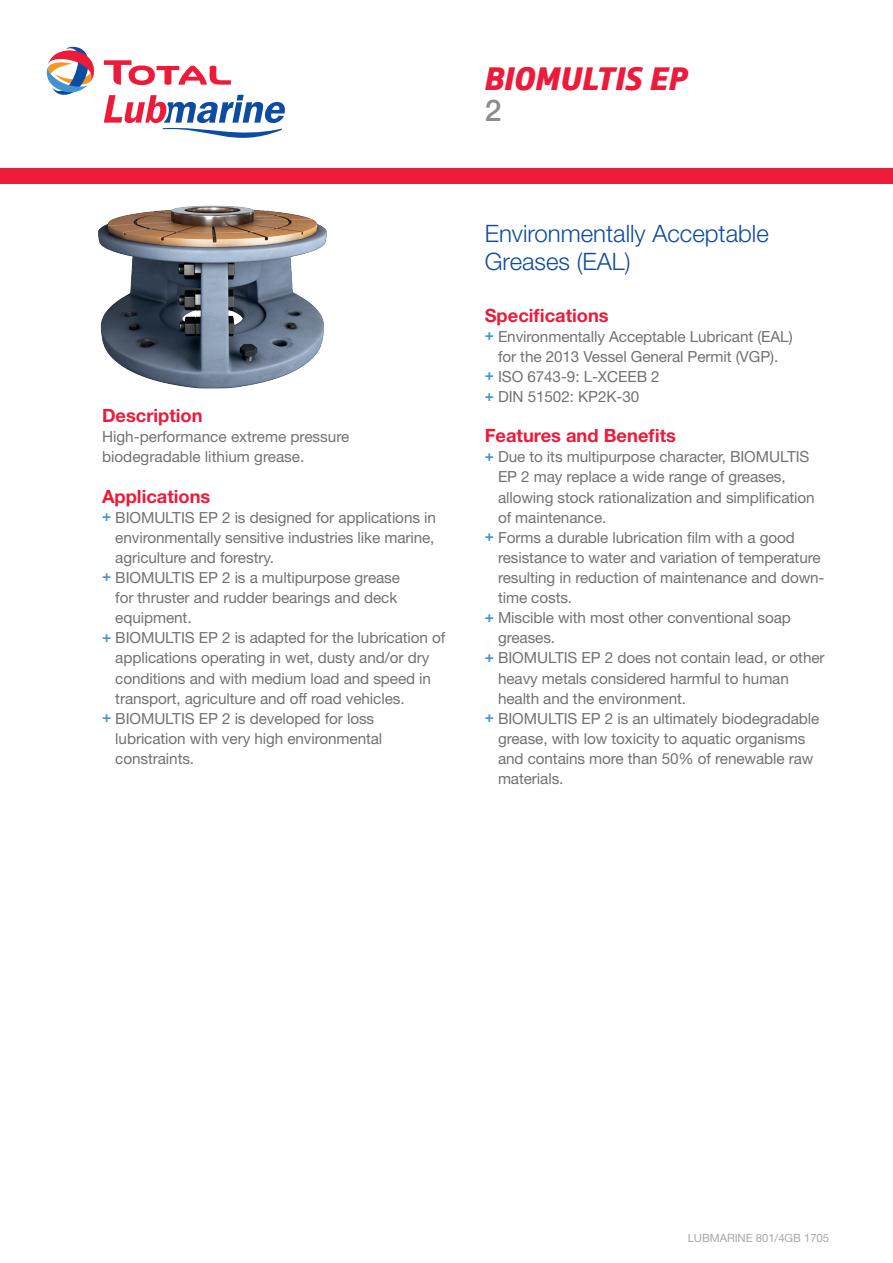
<style>
.page{position:relative;width:893px;height:1263px;background:#fff}
.page>*{position:absolute;margin:0;border:0;box-sizing:border-box;transform-origin:0 0}
.t1{font:italic 800 31.5px "Soleto";color:#ed1a3a}
.t2{font:500 30px "Helvetica Neue LT Std";color:#8a8c8f}
.t3{font:300 24px/28.5px "Helvetica Neue LT Std";color:#0d4da1}
.t4{font:700 18.3px "Helvetica Neue LT Std";color:#ed1a3a}
.t5{font:15.3px/20.1px "Helvetica Neue";letter-spacing:-.005em;color:#717275}
.t6{font:11.4px "Helvetica Neue";letter-spacing:-.005em;color:#a8a9ad}
.s1{font-family:"Helvetica Neue LT Std";font-weight:700;color:#4194d0}
</style>
<div class="page">
<svg style="left:104px;top:60px;width:127px;height:25px"></svg>
<svg style="left:46px;top:46px;width:48px;height:49px"></svg>
<svg style="left:104px;top:95px;width:181px;height:43px"></svg>
<div style="left:0;top:168px;width:893px;height:15px;background:#ed1a3a"></div>
<img style="left:98px;top:205px;width:229px;height:184px">
<h1 class="t1" style="left:485px;top:58px;width:205px">BIOMULTIS EP</h1>
<h2 class="t2" style="left:485px;top:93px;width:18px">2</h2>
<p class="t4" style="left:102px;top:404px;width:102px">Description</p>
<p class="t5" style="left:102px;top:426px;width:249px">High-performance extreme pressure biodegradable lithium grease.</p>
<p class="t4" style="left:102px;top:485px;width:110px">Applications</p>
<p class="t5" style="left:102px;top:507px;width:335px"><span class="s1">+</span> BIOMULTIS EP 2 is designed for applications in</p>
<p class="t5" style="left:115px;top:527px;width:321px">environmentally sensitive industries like marine,</p>
<p class="t5" style="left:115px;top:547px;width:160px">agriculture and forestry.</p>
<p class="t5" style="left:102px;top:567px;width:299px"><span class="s1">+</span> BIOMULTIS EP 2 is a multipurpose grease</p>
<p class="t5" style="left:115px;top:587px;width:283px">for thruster and rudder bearings and deck</p>
<p class="t5" style="left:115px;top:607px;width:78px">equipment.</p>
<p class="t5" style="left:102px;top:627px;width:345px"><span class="s1">+</span> BIOMULTIS EP 2 is adapted for the lubrication of</p>
<p class="t5" style="left:115px;top:648px;width:316px">applications operating in wet, dusty and/or dry</p>
<p class="t5" style="left:115px;top:668px;width:317px">conditions and with medium load and speed in</p>
<p class="t5" style="left:115px;top:688px;width:291px">transport, agriculture and off road vehicles.</p>
<p class="t5" style="left:102px;top:708px;width:274px"><span class="s1">+</span> BIOMULTIS EP 2 is developed for loss</p>
<p class="t5" style="left:115px;top:728px;width:269px">lubrication with very high environmental</p>
<p class="t5" style="left:115px;top:748px;width:80px">constraints.</p>
<h3 class="t3" style="left:485px;top:218px;width:286px">Environmentally Acceptable<br>Greases (EAL)</h3>
<p class="t4" style="left:485px;top:304px;width:126px">Specifications</p>
<p class="t5" style="left:485px;top:326px;width:309px"><span class="s1">+</span> Environmentally Acceptable Lubricant (EAL)</p>
<p class="t5" style="left:498px;top:346px;width:282px">for the 2013 Vessel General Permit (VGP).</p>
<p class="t5" style="left:485px;top:366px;width:176px"><span class="s1">+</span> ISO 6743-9: L-XCEEB 2</p>
<p class="t5" style="left:485px;top:386px;width:156px"><span class="s1">+</span> DIN 51502: KP2K-30</p>
<p class="t4" style="left:485px;top:424px;width:193px">Features and Benefits</p>
<p class="t5" style="left:485px;top:447px;width:326px"><span class="s1">+</span> Due to its multipurpose character, BIOMULTIS</p>
<p class="t5" style="left:498px;top:467px;width:289px">EP 2 may replace a wide range of greases,</p>
<p class="t5" style="left:498px;top:487px;width:318px">allowing stock rationalization and simplification</p>
<p class="t5" style="left:498px;top:507px;width:110px">of maintenance.</p>
<p class="t5" style="left:485px;top:527px;width:312px"><span class="s1">+</span> Forms a durable lubrication film with a good</p>
<p class="t5" style="left:498px;top:547px;width:324px">resistance to water and variation of temperature</p>
<p class="t5" style="left:498px;top:567px;width:328px">resulting in reduction of maintenance and down-</p>
<p class="t5" style="left:498px;top:587px;width:76px">time costs.</p>
<p class="t5" style="left:485px;top:607px;width:308px"><span class="s1">+</span> Miscible with most other conventional soap</p>
<p class="t5" style="left:498px;top:628px;width:59px">greases.</p>
<p class="t5" style="left:485px;top:648px;width:341px"><span class="s1">+</span> BIOMULTIS EP 2 does not contain lead, or other</p>
<p class="t5" style="left:498px;top:668px;width:292px">heavy metals considered harmful to human</p>
<p class="t5" style="left:498px;top:688px;width:190px">health and the environment.</p>
<p class="t5" style="left:485px;top:708px;width:336px"><span class="s1">+</span> BIOMULTIS EP 2 is an ultimately biodegradable</p>
<p class="t5" style="left:498px;top:728px;width:309px">grease, with low toxicity to aquatic organisms</p>
<p class="t5" style="left:498px;top:748px;width:317px">and contains more than 50% of renewable raw</p>
<p class="t5" style="left:498px;top:768px;width:67px">materials.</p>
<p class="t6" style="left:688px;top:1231px;width:143px">LUBMARINE 801/4GB 1705</p>
</div>
